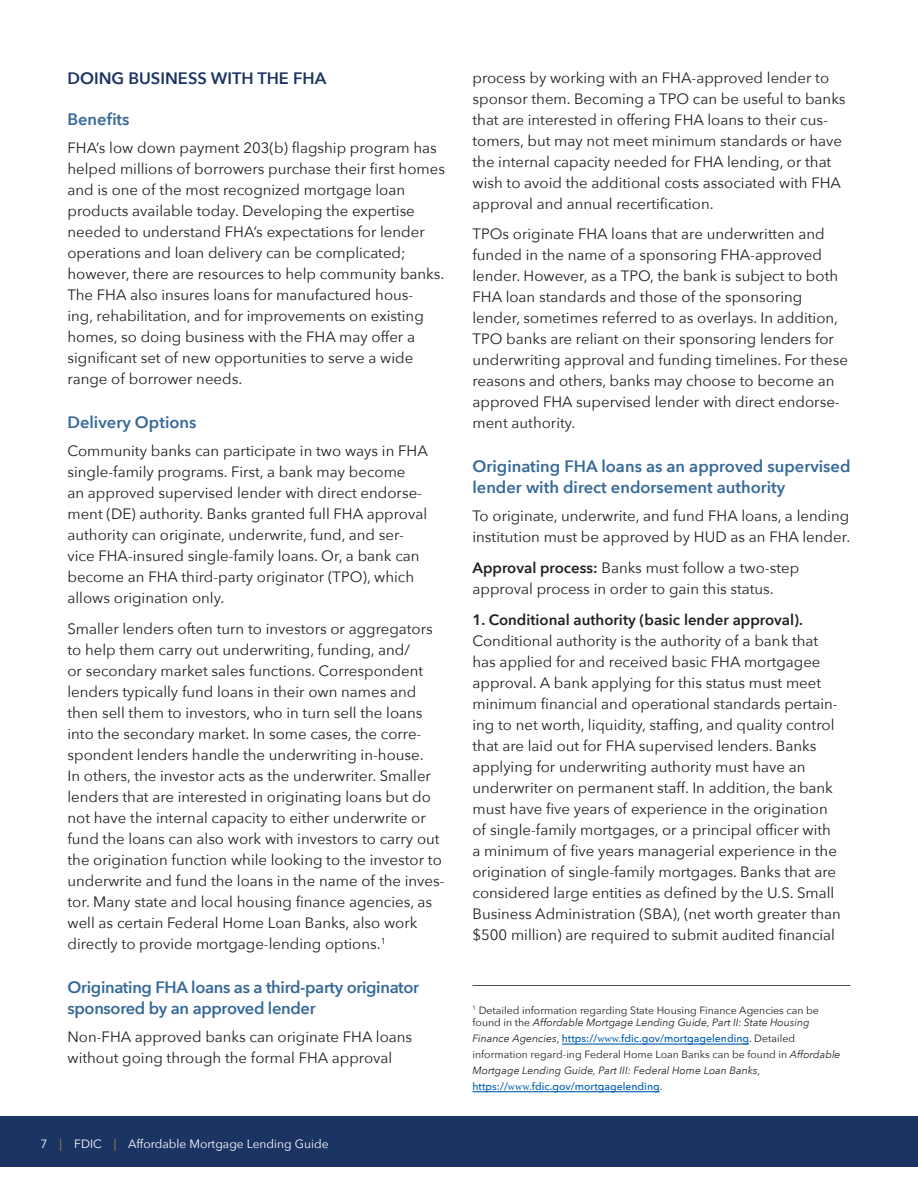
<style>
.page{position:relative;width:918px;height:1188px;background:#fff}
.page>*{position:absolute;margin:0;border:0;box-sizing:border-box;transform-origin:0 0}
.t1{font:600 16.5px/21px "Avenir Next";color:#366999}
.t2{font:600 16.5px/21px "Avenir Next";letter-spacing:-.02em;color:#366999}
.t3{font:600 16.5px "Avenir Next";color:#1b3463}
.t4{font:15px/21px "Avenir Next";color:#231f20}
.t5{font:600 15px "Avenir Next";color:#231f20}
.t6{font:12px "Avenir Next";color:#fff}
.t7{font:italic 10.5px/15.9px "Avenir Next";color:#231f20}
.t8{font:10.5px "Avenir Next";color:#231f20}
.s1{color:#ad9441}
.s2{font-weight:600}
.s3{font-style:normal}
.s4{font-weight:500;font-style:normal;color:#015dad}
.s5{font-family:"Minion Pro";font-style:normal;color:#015dad}
</style>
<div class="page">
<div style="left:0;top:1116px;width:918px;height:51px;background:#1b3463"></div>
<hr style="left:473px;top:1091px;width:187px;height:1px;background:#015dad">
<hr style="left:562px;top:1043px;width:187px;height:2px;background:#015dad">
<hr style="left:472px;top:985px;width:378px;height:1px;background:#4b4c4d">
<p class="t3" style="left:68px;top:64px;width:260px">DOING BUSINESS WITH THE FHA</p>
<h4 class="t1" style="left:68px;top:109px;width:63px">Benefits</h4>
<p class="t4" style="left:68px;top:137px;width:379px">FHA’s low down payment 203(b) flagship program has helped millions of borrowers purchase their first homes</p>
<p class="t4" style="left:68px;top:179px;width:349px">and is one of the most recognized mortgage loan products available today. Developing the expertise</p>
<p class="t4" style="left:68px;top:221px;width:359px">needed to understand FHA’s expectations for lender</p>
<p class="t4" style="left:68px;top:242px;width:378px">operations and loan delivery can be complicated; however, there are resources to help community banks.<br>The FHA also insures loans for manufactured hous-<br>ing, rehabilitation, and for improvements on existing</p>
<p class="t4" style="left:68px;top:326px;width:349px">homes, so doing business with the FHA may offer a significant set of new opportunities to serve a wide</p>
<p class="t4" style="left:68px;top:368px;width:176px">range of borrower needs.</p>
<h4 class="t1" style="left:68px;top:412px;width:130px">Delivery Options</h4>
<p class="t4" style="left:68px;top:440px;width:362px">Community banks can participate in two ways in FHA</p>
<p class="t4" style="left:68px;top:461px;width:356px">single-family programs. First, a bank may become an approved supervised lender with direct endorse-</p>
<p class="t4" style="left:68px;top:503px;width:361px">ment (DE) authority. Banks granted full FHA approval</p>
<p class="t4" style="left:68px;top:524px;width:338px">authority can originate, underwrite, fund, and ser-</p>
<p class="t4" style="left:68px;top:545px;width:354px">vice FHA-insured single-family loans. Or, a bank can become an FHA third-party originator (TPO), which</p>
<p class="t4" style="left:68px;top:587px;width:158px">allows origination only.</p>
<p class="t4" style="left:68px;top:617px;width:379px">Smaller lenders often turn to investors or aggregators to help them carry out underwriting, funding, and/<br>or secondary market sales functions. Correspondent lenders typically fund loans in their own names and then sell them to investors, who in turn sell the loans into the secondary market. In some cases, the corre&shy;spondent lenders handle the underwriting in-house.<br>In others, the investor acts as the underwriter. Smaller lenders that are interested in originating loans but do not have the internal capacity to either underwrite or fund the loans can also work with investors to carry out the origination function while looking to the investor to underwrite and fund the loans in the name of the inves-</p>
<p class="t4" style="left:68px;top:890px;width:366px">tor. Many state and local housing finance agencies, as well as certain Federal Home Loan Banks, also work</p>
<p class="t4" style="left:68px;top:932px;width:320px">directly to provide mortgage-lending options.<sup>1</sup></p>
<p class="t2" style="left:68px;top:976px;width:353px">Originating FHA loans as a third-party originator sponsored by an approved lender</p>
<p class="t4" style="left:68px;top:1025px;width:346px">Non-FHA approved banks can originate FHA loans without going through the formal FHA approval</p>
<p class="t6" style="left:40px;top:1133px;width:290px">7 <span class="s1">|</span> FDIC <span class="s1">|</span> Affordable Mortgage Lending Guide</p>
<p class="t4" style="left:472px;top:66px;width:375px">process by working with an FHA-approved lender to sponsor them. Becoming a TPO can be useful to banks that are interested in offering FHA loans to their cus&shy;tomers, but may not meet minimum standards or have</p>
<p class="t4" style="left:472px;top:150px;width:370px">the internal capacity needed for FHA lending, or that wish to avoid the additional costs associated with FHA approval and annual recertification.</p>
<p class="t4" style="left:472px;top:223px;width:367px">TPOs originate FHA loans that are underwritten and funded in the name of a sponsoring FHA-approved lender. However, as a TPO, the bank is subject to both FHA loan standards and those of the sponsoring</p>
<p class="t4" style="left:472px;top:307px;width:367px">lender, sometimes referred to as overlays. In addition,</p>
<p class="t4" style="left:472px;top:328px;width:363px">TPO banks are reliant on their sponsoring lenders for</p>
<p class="t4" style="left:472px;top:349px;width:377px">underwriting approval and funding timelines. For these reasons and others, banks may choose to become an approved FHA supervised lender with direct endorse&shy;ment authority.</p>
<p class="t1" style="left:472px;top:456px;width:380px">Originating FHA loans as an approved supervised lender with direct endorsement authority</p>
<p class="t4" style="left:472px;top:505px;width:379px">To originate, underwrite, and fund FHA loans, a lending institution must be approved by HUD as an FHA lender.</p>
<p class="t4" style="left:472px;top:557px;width:328px"><span class="s2">Approval process:</span> Banks must follow a two-step approval process in order to gain this status.</p>
<p class="t5" style="left:472px;top:607px;width:332px">1. Conditional authority (basic lender approval).</p>
<p class="t4" style="left:472px;top:629px;width:347px">Conditional authority is the authority of a bank that</p>
<p class="t4" style="left:472px;top:650px;width:350px">has applied for and received basic FHA mortgagee</p>
<p class="t4" style="left:472px;top:671px;width:367px">approval. A bank applying for this status must meet minimum financial and operational standards pertain&shy;ing to net worth, liquidity, staffing, and quality control that are laid out for FHA supervised lenders. Banks</p>
<p class="t4" style="left:472px;top:755px;width:362px">applying for underwriting authority must have an underwriter on permanent staff. In addition, the bank</p>
<p class="t4" style="left:472px;top:797px;width:366px">must have five years of experience in the origination of single-family mortgages, or a principal officer with a minimum of five years managerial experience in the</p>
<p class="t4" style="left:472px;top:860px;width:365px">origination of single-family mortgages. Banks that are</p>
<p class="t4" style="left:472px;top:881px;width:363px">considered large entities as defined by the U.S. Small</p>
<p class="t4" style="left:472px;top:902px;width:370px">Business Administration (SBA), (net worth greater than</p>
<p class="t4" style="left:472px;top:923px;width:364px">$500 million) are required to submit audited financial</p>
<p class="t8" style="left:472px;top:1001px;width:348px"><sup>1</sup> Detailed information regarding State Housing Finance Agencies can be</p>
<p class="t7" style="left:473px;top:1014px;width:370px"><span class="s3">found in the</span> Affordable Mortgage Lending Guide, Part II: State Housing Finance Agencies<span class="s3">,</span> <span class="s4">https://</span><span class="s5">www.</span><span class="s4">fdic.gov/mortgagelending</span><span class="s3">. Detailed information regard-ing Federal Home Loan Banks can be found in</span> Affordable Mortgage Lending Guide, Part III: Federal Home Loan Banks<span class="s3">, </span><span class="s4">https://</span><span class="s5">www.</span><span class="s4">fdic.gov/mortgagelending</span><span class="s3">.</span></p>
</div>
